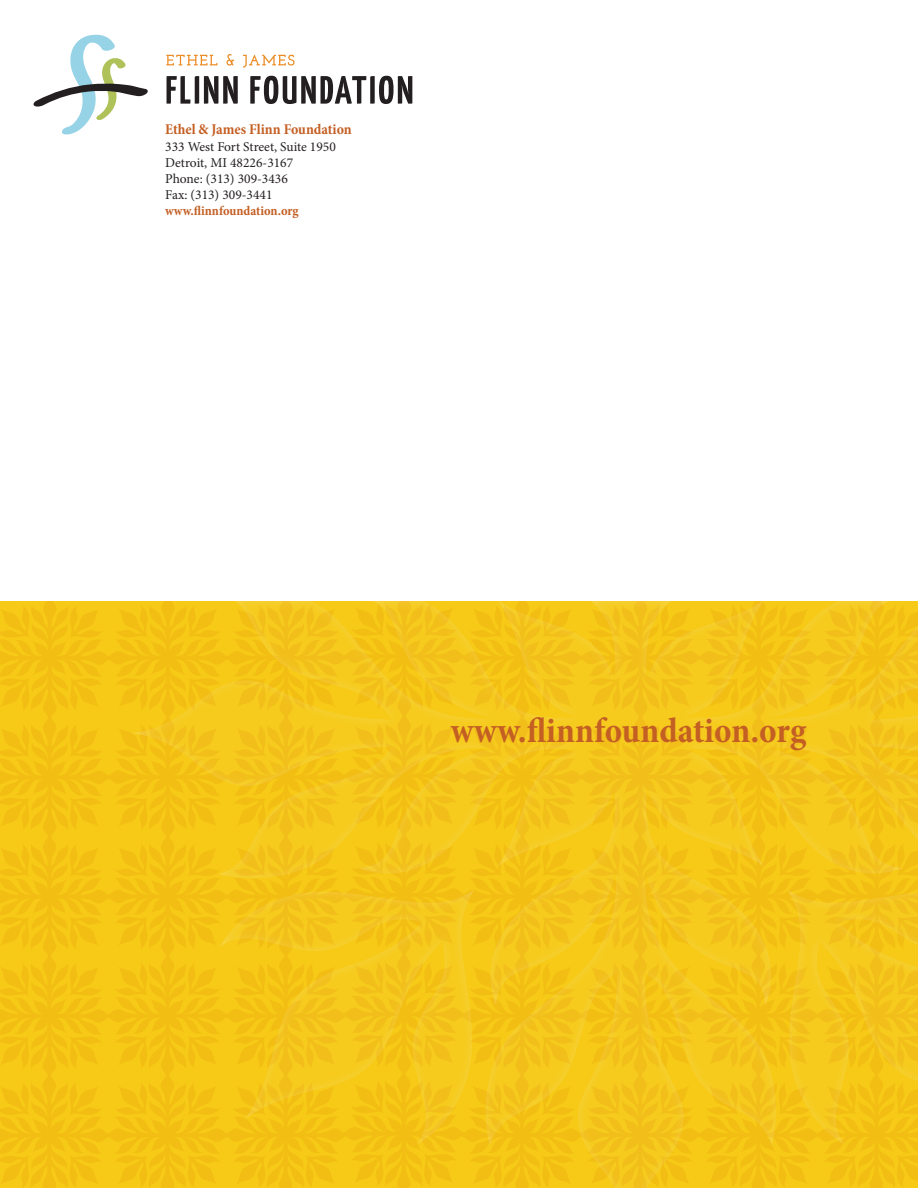
<style>
.page{position:relative;width:918px;height:1188px;background:#fff}
.page>*{position:absolute;margin:0;border:0;box-sizing:border-box;transform-origin:0 0}
.t1{font:700 condensed 36px "Minion Pro";color:#c45f24}
.t2{font:700 condensed 15px "Minion Pro";color:#c45f24}
.t3{font:13.5px/16.2px "Minion Pro";color:#231f20}
.t4{font:700 condensed 13.5px "Minion Pro";color:#c45f24}
</style>
<div class="page">
<svg style="left:0;top:602px;width:115px;height:586px;background:#f4c415"></svg>
<div style="left:115px;top:601px;width:803px;height:587px;background:#fff;opacity:.75"></div>
<svg style="left:33px;top:35px;width:115px;height:100px"></svg>
<svg style="left:166px;top:55px;width:51px;height:10px"></svg>
<svg style="left:227px;top:54px;width:7px;height:12px"></svg>
<svg style="left:243px;top:54px;width:52px;height:14px"></svg>
<svg style="left:167px;top:76px;width:71px;height:28px"></svg>
<svg style="left:250px;top:76px;width:162px;height:28px"></svg>
<p class="t2" style="left:165px;top:119px;width:188px">Ethel &amp; James Flinn Foundation</p>
<p class="t3" style="left:165px;top:138px;width:172px">333 West Fort Street, Suite 1950<br>Detroit, MI 48226-3167<br>Phone: (313) 309-3436<br>Fax: (313) 309-3441</p>
<p class="t4" style="left:165px;top:202px;width:135px">www.flinnfoundation.org</p>
<h1 class="t1" style="left:451px;top:706px;width:357px">www.flinnfoundation.org</h1>
</div>
